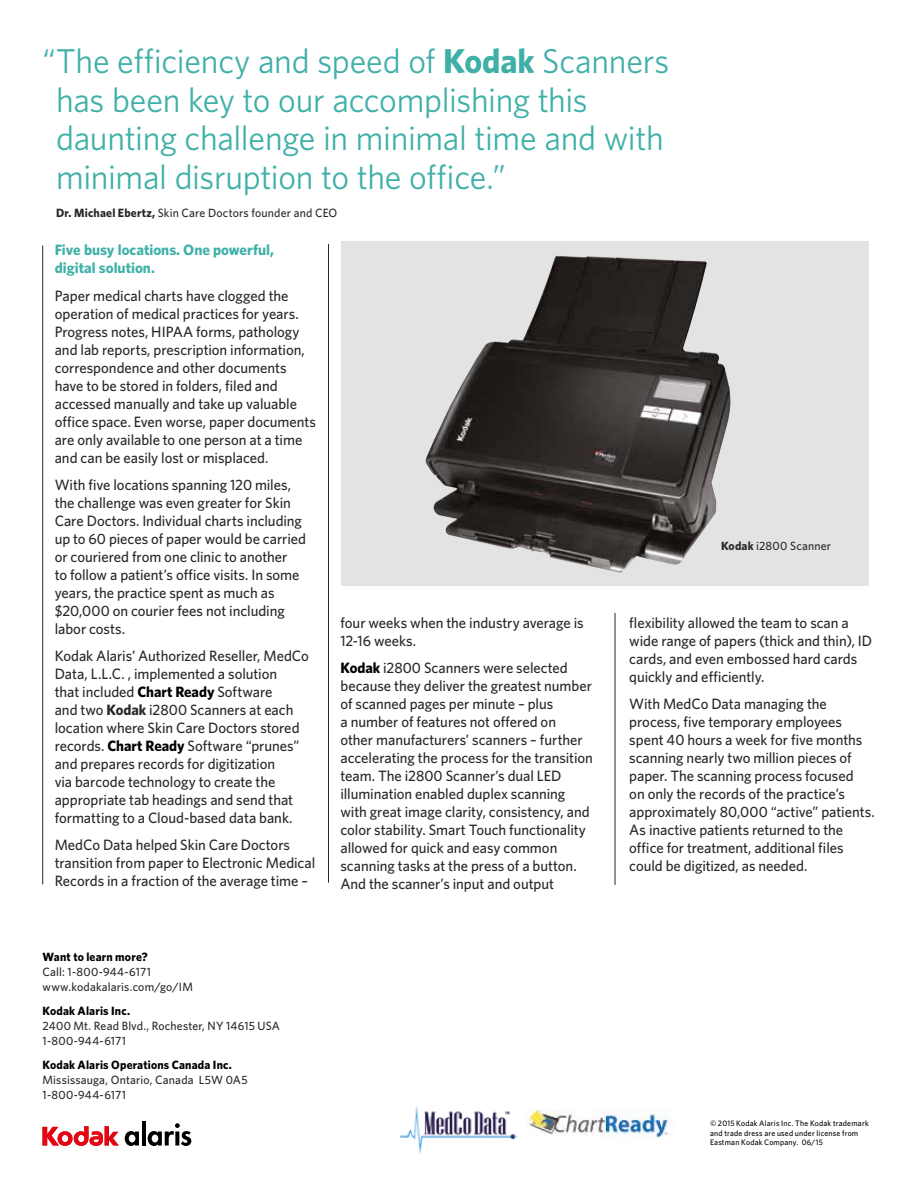
<style>
.page{position:relative;width:918px;height:1188px;background:#fff}
.page>*{position:absolute;margin:0;border:0;box-sizing:border-box;transform-origin:0 0}
.t1{font:34.5px/39px "Whitney";letter-spacing:-.01em;color:#3fb0a8}
.t2{font:500 15px/18px "Whitney";letter-spacing:-.005em;color:#282827}
.t3{font:700 15px/18px "Whitney";color:#3fb0a8}
.t4{font:500 12px/15px "Whitney";letter-spacing:.015em;color:#282827}
.t5{font:700 12px "Whitney";letter-spacing:.015em;color:#000}
.t6{font:500 7.95px/9.8px "Whitney";letter-spacing:.025em;color:#000}
.s1{font-weight:700}
.s2{font-weight:700;color:#000}
</style>
<div class="page">
<svg style="left:43px;top:1126px;width:76px;height:20px"></svg>
<svg style="left:125px;top:1131px;width:14px;height:15px"></svg>
<hr style="left:142px;top:1121px;width:4px;height:25px;background:#000">
<svg style="left:148px;top:1123px;width:43px;height:23px"></svg>
<img style="left:399px;top:1106px;width:117px;height:48px">
<img style="left:526px;top:1110px;width:146px;height:29px">
<div style="left:341px;top:241px;width:528px;height:345px;background:#e3e3e3"></div>
<hr style="left:42px;top:245px;width:1px;height:639px;background:#282827">
<hr style="left:328px;top:244px;width:1px;height:639px;background:#282827">
<hr style="left:615px;top:613px;width:1px;height:272px;background:#282827">
<img style="left:425px;top:255px;width:306px;height:318px">
<h1 class="t1" style="left:56px;top:40px;width:615px;text-indent:-14px">“The efficiency and speed of <span class="s1">Kodak</span> Scanners has been key to our accomplishing this daunting challenge in minimal time and with minimal disruption to the office.”</h1>
<p class="t4" style="left:56px;top:205px;width:283px"><span class="s1">Dr. Michael Ebertz,</span> Skin Care Doctors founder and CEO</p>
<p class="t3" style="left:55px;top:240px;width:221px">Five busy locations. One powerful, digital solution.</p>
<p class="t2" style="left:55px;top:286px;width:263px">Paper medical charts have clogged the operation of medical practices for years.<br>Progress notes, HIPAA forms, pathology and lab reports, prescription information, correspondence and other documents have to be stored in folders, filed and accessed manually and take up valuable office space. Even worse, paper documents are only available to one person at a time and can be easily lost or misplaced.</p>
<p class="t2" style="left:55px;top:475px;width:253px">With five locations spanning 120 miles, the challenge was even greater for Skin Care Doctors. Individual charts including up to 60 pieces of paper would be carried or couriered from one clinic to another<br>to follow a patient’s office visits. In some years, the practice spent as much as $20,000 on courier fees not including labor costs.</p>
<p class="t2" style="left:55px;top:646px;width:256px">Kodak Alaris’ Authorized Reseller, MedCo Data, L.L.C. , implemented a solution<br>that included <span class="s2">Chart Ready</span> Software<br>and two <span class="s1">Kodak</span> i2800 Scanners at each location where Skin Care Doctors stored records. <span class="s2">Chart Ready</span> Software “prunes” and prepares records for digitization<br>via barcode technology to create the appropriate tab headings and send that formatting to a Cloud-based data bank.</p>
<p class="t2" style="left:55px;top:835px;width:262px">MedCo Data helped Skin Care Doctors transition from paper to Electronic Medical<br>Records in a fraction of the average time –</p>
<p class="t4" style="left:721px;top:538px;width:112px"><span class="s1">Kodak</span> i2800 Scanner</p>
<p class="t2" style="left:341px;top:613px;width:245px">four weeks when the industry average is<br>12-16 weeks.</p>
<p class="t2" style="left:341px;top:658px;width:254px"><span class="s2">Kodak</span> i2800 Scanners were selected because they deliver the greatest number of scanned pages per minute – plus<br>a number of features not offered on<br>other manufacturers’ scanners – further accelerating the process for the transition team. The i2800 Scanner’s dual LED illumination enabled duplex scanning with great image clarity, consistency, and color stability. Smart Touch functionality allowed for quick and easy common scanning tasks at the press of a button.<br>And the scanner’s input and output</p>
<p class="t2" style="left:629px;top:613px;width:245px">flexibility allowed the team to scan a wide range of papers (thick and thin), ID cards, and even embossed hard cards quickly and efficiently.</p>
<p class="t2" style="left:629px;top:694px;width:247px">With MedCo Data managing the process, five temporary employees spent 40 hours a week for five months scanning nearly two million pieces of paper. The scanning process focused<br>on only the records of the practice’s approximately 80,000 “active” patients.<br>As inactive patients returned to the office for treatment, additional files could be digitized, as needed.</p>
<p class="t5" style="left:43px;top:948px;width:107px">Want to learn more?</p>
<p class="t4" style="left:43px;top:964px;width:152px">Call: 1-800-944-6171 www.kodakalaris.com/go/IM</p>
<p class="t5" style="left:43px;top:1002px;width:89px">Kodak Alaris Inc.</p>
<p class="t4" style="left:43px;top:1018px;width:239px">2400 Mt. Read Blvd., Rochester, NY 14615 USA<br>1-800-944-6171</p>
<p class="t5" style="left:43px;top:1056px;width:191px">Kodak Alaris Operations Canada Inc.</p>
<p class="t4" style="left:43px;top:1072px;width:207px">Mississauga, Ontario, Canada L5W 0A5<br>1-800-944-6171</p>
<p class="t6" style="left:710px;top:1118px;width:160px">© 2015 Kodak Alaris Inc. The Kodak trademark and trade dress are used under license from<br>Eastman Kodak Company. 06/15</p>
</div>
